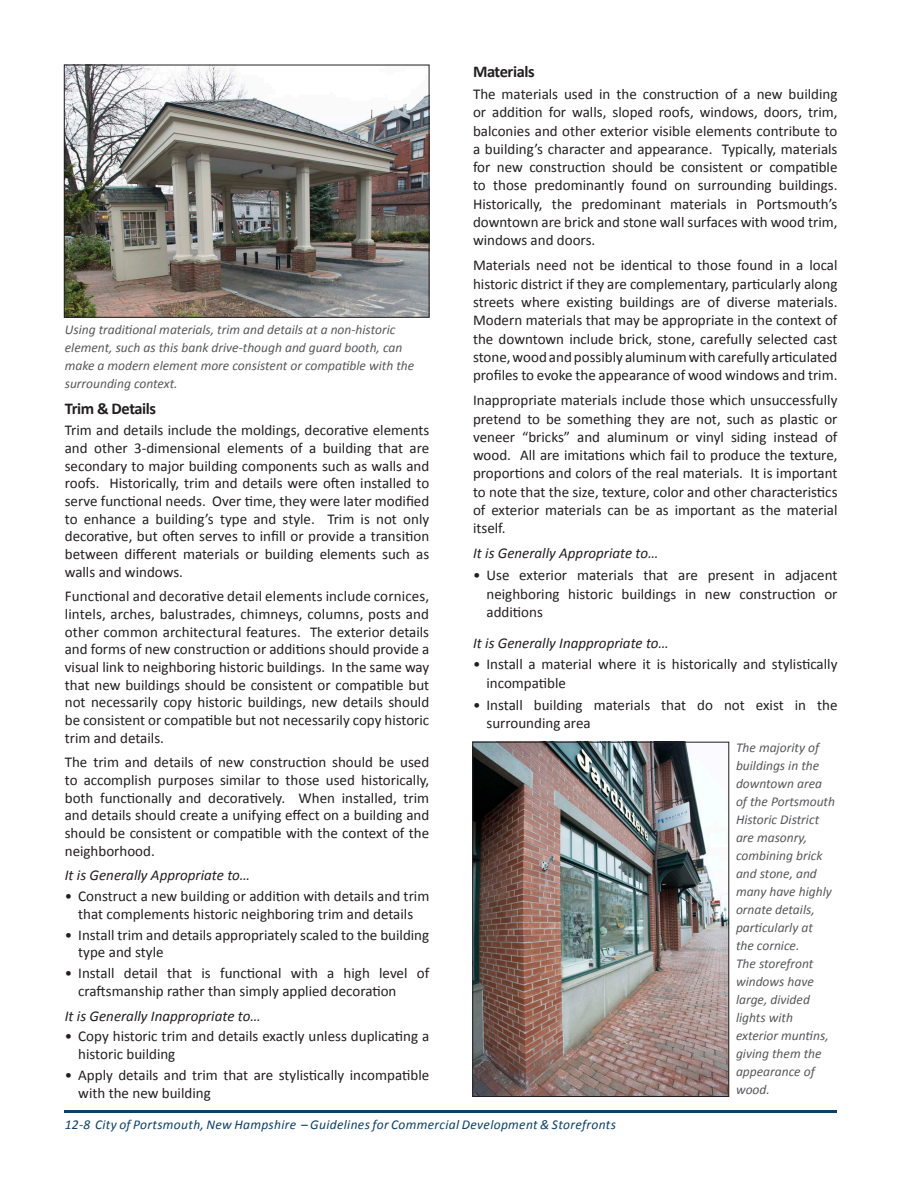
<style>
.page{position:relative;width:918px;height:1188px;background:#fff}
.page>*{position:absolute;margin:0;border:0;box-sizing:border-box;transform-origin:0 0}
.t1{font:700 16.5px "Calibri";color:#231f20}
.t2{font:15px/17.7px "Calibri";color:#231f20;text-align:justify}
.t3{font:italic 15px "Calibri";color:#231f20}
.t4{font:italic 13.5px/18px "Calibri";color:#57585a}
.t5{font:italic 13.5px "Calibri";letter-spacing:.025em;color:#0d4168}
</style>
<div class="page">
<hr style="left:65px;top:1110px;width:772px;height:2px;background:#0d4168">
<img style="left:66px;top:67px;width:361px;height:249px">
<div style="left:64px;top:65px;width:365px;height:253px;border:1px solid #231f20"></div>
<img style="left:474px;top:744px;width:253px;height:351px">
<div style="left:472px;top:742px;width:257px;height:355px;border:1px solid #231f20"></div>
<p class="t4" style="left:65px;top:320px;width:351px">Using traditional materials, trim and details at a non-historic element, such as this bank drive-though and guard booth, can make a modern element more consistent or compatible with the surrounding context.</p>
<p class="t1" style="left:65px;top:397px;width:93px">Trim &amp; Details</p>
<p class="t2" style="left:65px;top:421px;width:366px">Trim and details include the moldings, decorative elements and other 3-dimensional elements of a building that are secondary to major building components such as walls and roofs. Historically, trim and details were often installed to serve functional needs. Over time, they were later modified to enhance a building’s type and style. Trim is not only decorative, but often serves to infill or provide a transition between different materials or building elements such as walls and windows.</p>
<p class="t2" style="left:65px;top:587px;width:366px">Functional and decorative detail elements include cornices, lintels, arches, balustrades, chimneys, columns, posts and other common architectural features. The exterior details and forms of new construction or additions should provide a visual link to neighboring historic buildings. In the same way that new buildings should be consistent or compatible but not necessarily copy historic buildings, new details should be consistent or compatible but not necessarily copy historic trim and details.</p>
<p class="t2" style="left:65px;top:753px;width:366px">The trim and details of new construction should be used to accomplish purposes similar to those used historically, both functionally and decoratively. When installed, trim and details should create a unifying effect on a building and should be consistent or compatible with the context of the neighborhood.</p>
<p class="t3" style="left:65px;top:865px;width:187px">It is Generally Appropriate to…</p>
<p class="t2" style="left:65px;top:887px;width:366px;text-align:center">• Construct a new building or addition with details and trim that complements historic neighboring trim and details</p>
<p class="t2" style="left:78px;top:926px;width:352px;text-indent:-14px">• Install trim and details appropriately scaled to the building type and style</p>
<p class="t2" style="left:78px;top:964px;width:352px;text-indent:-14px">• Install detail that is functional with a high level of craftsmanship rather than simply applied decoration</p>
<p class="t3" style="left:65px;top:1005px;width:197px">It is Generally Inappropriate to…</p>
<p class="t2" style="left:78px;top:1027px;width:352px;text-indent:-14px">• Copy historic trim and details exactly unless duplicating a historic building</p>
<p class="t2" style="left:78px;top:1066px;width:352px;text-indent:-14px">• Apply details and trim that are stylistically incompatible with the new building</p>
<p class="t1" style="left:473px;top:60px;width:63px">Materials</p>
<p class="t2" style="left:473px;top:84px;width:366px;line-height:18.3px">The materials used in the construction of a new building or addition for walls, sloped roofs, windows, doors, trim, balconies and other exterior visible elements contribute to a building’s character and appearance. Typically, materials for new construction should be consistent or compatible to those predominantly found on surrounding buildings.<br>Historically, the predominant materials in Portsmouth’s downtown are brick and stone wall surfaces with wood trim, windows and doors.</p>
<p class="t2" style="left:473px;top:256px;width:366px;line-height:18.3px">Materials need not be identical to those found in a local historic district if they are complementary, particularly along streets where existing buildings are of diverse materials.<br>Modern materials that may be appropriate in the context of the downtown include brick, stone, carefully selected cast stone, wood and possibly aluminum with carefully articulated profiles to evoke the appearance of wood windows and trim.</p>
<p class="t2" style="left:473px;top:391px;width:366px;line-height:18.3px">Inappropriate materials include those which unsuccessfully pretend to be something they are not, such as plastic or veneer “bricks” and aluminum or vinyl siding instead of wood. All are imitations which fail to produce the texture, proportions and colors of the real materials. It is important to note that the size, texture, color and other characteristics of exterior materials can be as important as the material itself.</p>
<p class="t3" style="left:473px;top:543px;width:187px">It is Generally Appropriate to…</p>
<p class="t2" style="left:487px;top:566px;width:353px;line-height:18.3px;text-indent:-14px">• Use exterior materials that are present in adjacent neighboring historic buildings in new construction or additions</p>
<p class="t3" style="left:473px;top:632px;width:197px">It is Generally Inappropriate to…</p>
<p class="t2" style="left:487px;top:655px;width:352px;line-height:18.3px;text-indent:-14px">• Install a material where it is historically and stylistically incompatible</p>
<p class="t2" style="left:487px;top:695px;width:352px;line-height:18.3px;text-indent:-14px">• Install building materials that do not exist in the surrounding area</p>
<p class="t4" style="left:736px;top:738px;width:101px">The majority of buildings in the downtown area of the Portsmouth<br>Historic District are masonry, combining brick and stone, and many have highly ornate details, particularly at<br>the cornice.<br>The storefront windows have large, divided lights with exterior muntins, giving them the appearance of wood.</p>
<p class="t5" style="left:65px;top:1115px;width:553px">12-8 City of Portsmouth, New Hampshire – Guidelines for Commercial Development &amp; Storefronts</p>
</div>
